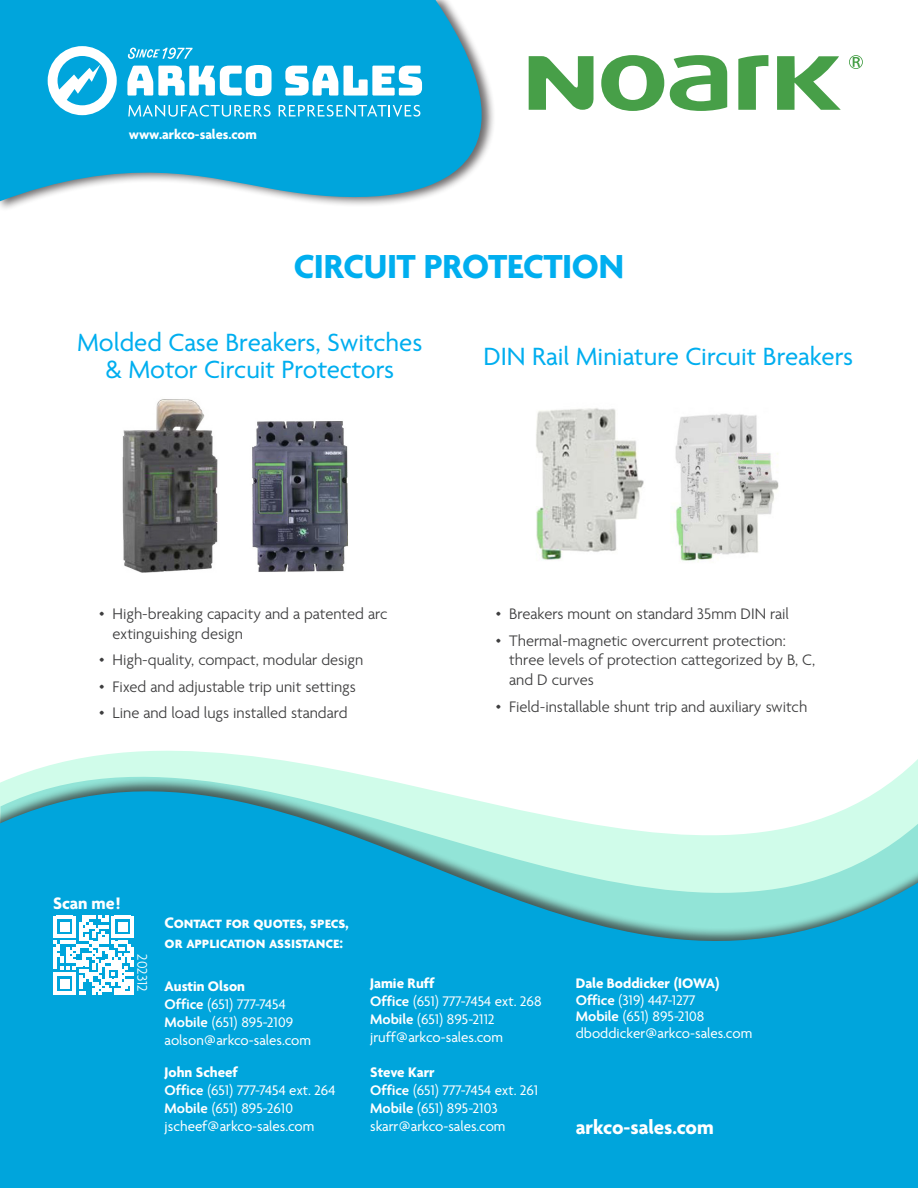
<style>
.page{position:relative;width:918px;height:1188px;background:#fff}
.page>*{position:absolute;margin:0;border:0;box-sizing:border-box;transform-origin:0 0}
.t1{font:700 36px "Agenda One";letter-spacing:-.005em;color:#00aeef}
.t2{font:27px "Agenda One";color:#00aeef}
.t3{font:700 21px "Agenda One";color:#fff}
.t4{font:700 18px "Agenda One";color:#fff}
.t5{font:300 16.5px/19.8px "Agenda One";color:#3e3e3f}
.t6{font:700 16.5px/19.8px "Agenda One";color:#fff}
.t7{font:15px "Agenda One";color:#fff}
.t8{font:700 15px "Agenda One";color:#fff}
.t9{font:300 15px "Agenda One";color:#fff}
.t10{font:700 14.4px "Agenda One";color:#fff}
.s1{font-weight:600}
</style>
<div class="page">
<svg style="left:0;top:0;width:529px;height:209px;fill:#00a5dc"></svg>
<svg style="left:0;top:750px;width:918px;height:438px;fill:#00a5dc"></svg>
<svg style="left:529px;top:55px;width:312px;height:56px"></svg>
<svg style="left:849px;top:55px;width:14px;height:14px"></svg>
<svg style="left:54px;top:916px;width:80px;height:79px"></svg>
<svg style="left:48px;top:46px;width:69px;height:69px"></svg>
<svg style="left:127px;top:65px;width:145px;height:31px"></svg>
<svg style="left:285px;top:66px;width:53px;height:30px"></svg>
<svg style="left:344px;top:66px;width:78px;height:30px"></svg>
<svg style="left:128px;top:105px;width:143px;height:12px"></svg>
<svg style="left:279px;top:105px;width:141px;height:12px"></svg>
<svg style="left:128px;top:48px;width:65px;height:11px"></svg>
<img style="left:122px;top:399px;width:96px;height:173px">
<img style="left:252px;top:421px;width:96px;height:151px">
<img style="left:536px;top:408px;width:108px;height:152px">
<img style="left:675px;top:413px;width:104px;height:149px">
<p class="t10" style="left:129px;top:127px;width:130px">www.arkco-sales.com</p>
<p class="t1" style="left:294px;top:247px;width:332px">CIRCUIT PROTECTION</p>
<p class="t2" style="left:77px;top:328px;width:347px">Molded Case Breakers, Switches</p>
<p class="t2" style="left:105px;top:355px;width:290px">&amp; Motor Circuit Protectors</p>
<p class="t2" style="left:483px;top:342px;width:371px">DIN Rail Miniature Circuit Breakers</p>
<p class="t5" style="left:113px;top:604px;width:277px;text-indent:-14px">• High-breaking capacity and a patented arc extinguishing design</p>
<p class="t5" style="left:98px;top:650px;width:266px">• High-quality, compact, modular design</p>
<p class="t5" style="left:98px;top:677px;width:259px">• Fixed and adjustable trip unit settings</p>
<p class="t5" style="left:98px;top:704px;width:251px">• Line and load lugs installed standard</p>
<p class="t4" style="left:53px;top:893px;width:70px">Scan me!</p>
<p class="t6" style="left:165px;top:913px;width:186px">Contact for quotes, specs, or application assistance:</p>
<p class="t5" style="left:495px;top:604px;width:295px">• Breakers mount on standard 35mm DIN rail</p>
<p class="t5" style="left:509px;top:631px;width:307px;text-indent:-14px">• Thermal-magnetic overcurrent protection: three levels of protection cattegorized by B, C, and D curves</p>
<p class="t5" style="left:495px;top:697px;width:314px">• Field-installable shunt trip and auxiliary switch</p>
<p class="t9" style="left:150px;top:954px;width:39px;rotate:90deg">202312</p>
<p class="t8" style="left:165px;top:978px;width:82px">Austin Olson</p>
<p class="t7" style="left:165px;top:997px;width:123px"><span class="s1">Office</span> (651) 777-7454</p>
<p class="t7" style="left:165px;top:1015px;width:130px"><span class="s1">Mobile</span> (651) 895-2109</p>
<p class="t7" style="left:165px;top:1033px;width:148px">aolson@arkco-sales.com</p>
<p class="t8" style="left:165px;top:1064px;width:75px">John Scheef</p>
<p class="t7" style="left:165px;top:1082px;width:172px"><span class="s1">Office</span> (651) 777-7454 ext. 264</p>
<p class="t7" style="left:165px;top:1100px;width:130px"><span class="s1">Mobile</span> (651) 895-2610</p>
<p class="t7" style="left:165px;top:1118px;width:151px">jscheef@arkco-sales.com</p>
<p class="t8" style="left:370px;top:975px;width:66px">Jamie Ruff</p>
<p class="t7" style="left:370px;top:993px;width:173px"><span class="s1">Office</span> (651) 777-7454 ext. 268</p>
<p class="t7" style="left:370px;top:1011px;width:126px"><span class="s1">Mobile</span> (651) 895-2112</p>
<p class="t7" style="left:370px;top:1029px;width:134px">jruff@arkco-sales.com</p>
<p class="t8" style="left:370px;top:1064px;width:66px">Steve Karr</p>
<p class="t7" style="left:370px;top:1082px;width:170px"><span class="s1">Office</span> (651) 777-7454 ext. 261</p>
<p class="t7" style="left:370px;top:1100px;width:129px"><span class="s1">Mobile</span> (651) 895-2103</p>
<p class="t7" style="left:370px;top:1118px;width:137px">skarr@arkco-sales.com</p>
<p class="t8" style="left:576px;top:975px;width:146px">Dale Boddicker (IOWA)</p>
<p class="t7" style="left:576px;top:992px;width:121px"><span class="s1">Office</span> (319) 447-1277</p>
<p class="t7" style="left:576px;top:1008px;width:130px"><span class="s1">Mobile</span> (651) 895-2108</p>
<p class="t7" style="left:576px;top:1025px;width:178px">dboddicker@arkco-sales.com</p>
<p class="t3" style="left:576px;top:1116px;width:139px">arkco-sales.com</p>
</div>
